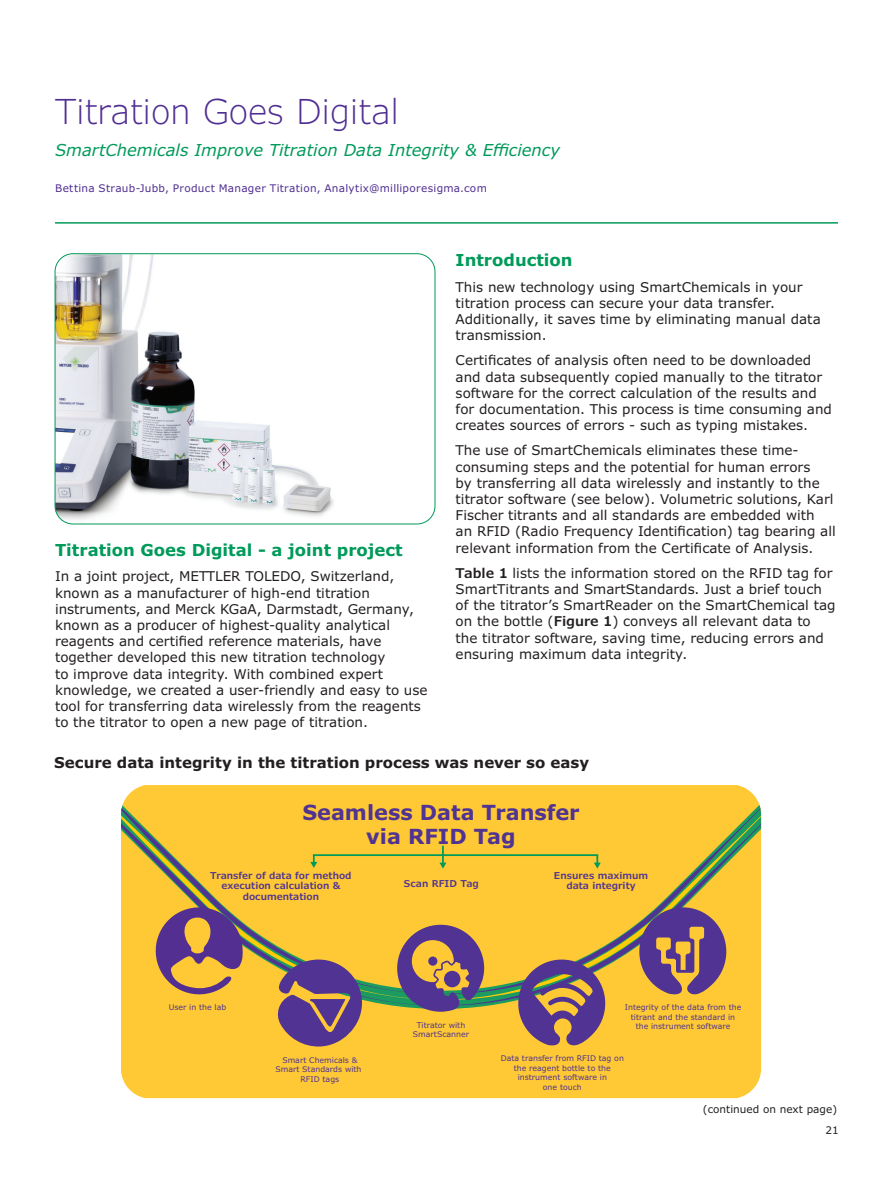
<style>
.page{position:relative;width:891px;height:1188px;background:#fff}
.page>*{position:absolute;margin:0;border:0;box-sizing:border-box;transform-origin:0 0}
.t1{font:300 34.5px "Verdana Pro";color:#502e92}
.t2{font:700 20.85px/23.5px "Verdana Pro";color:#503392;text-align:center}
.t3{font:italic 16.5px "Verdana Pro";color:#009a5a}
.t4{font:700 16.5px "Verdana Pro";color:#009a5a}
.t5{font:700 15px "Verdana Pro";color:#231f20}
.t6{font:13.5px/16.2px "Verdana Pro";color:#231f20}
.t7{font:10.5px "Verdana Pro";letter-spacing:.025em;color:#502e92}
.t8{font:10.5px "Verdana Pro";color:#231f20}
.t9{font:600 9.6px/10.5px "Verdana Pro";color:#503392;text-align:center}
.t10{font:7.8px/9.6px "Verdana Pro";color:#503392;text-align:center}
.s1{font-weight:600}
</style>
<div class="page">
<hr style="left:55px;top:222px;width:783px;height:2px;background:#009a5a">
<img style="left:55px;top:254px;width:279px;height:269px">
<div style="left:55px;top:253px;width:380px;height:271px;border:1px solid #009a5a;border-radius:18px"></div>
<div style="left:121px;top:1009px;width:640px;height:89px;background:#fec934"></div>
<svg style="left:121px;top:785px;width:640px;height:221px;background:#f2c437"></svg>
<svg style="left:275px;top:960px;width:88px;height:87px;background:#846373"></svg>
<svg style="left:514px;top:955px;width:95px;height:91px;background:#977667"></svg>
<svg style="left:635px;top:903px;width:96px;height:92px;background:#967269"></svg>
<svg style="left:151px;top:903px;width:92px;height:96px;background:#ad825e"></svg>
<svg style="left:397px;top:925px;width:87px;height:87px;background:#8c736a"></svg>
<div style="left:444px;top:971px;width:16px;height:16px;background:#503392;border-radius:50%"></div>
<hr style="left:313px;top:854px;width:285px;height:2px;background:#009a5a">
<svg style="left:310px;top:855px;width:7px;height:13px"></svg>
<svg style="left:439px;top:846px;width:7px;height:23px"></svg>
<svg style="left:594px;top:856px;width:7px;height:13px"></svg>
<h1 class="t1" style="left:55px;top:90px;width:346px">Titration Goes Digital</h1>
<p class="t3" style="left:55px;top:139px;width:507px">SmartChemicals Improve Titration Data Integrity &amp; Efficiency</p>
<p class="t7" style="left:55px;top:181px;width:433px">Bettina Straub-Jubb, Product Manager Titration, Analytix@milliporesigma.com</p>
<p class="t4" style="left:55px;top:539px;width:349px">Titration Goes Digital - a joint project</p>
<p class="t6" style="left:55px;top:569px;width:374px">In a joint project, METTLER TOLEDO, Switzerland, known as a manufacturer of high-end titration instruments, and Merck KGaA, Darmstadt, Germany, known as a producer of highest-quality analytical reagents and certified reference materials, have together developed this new titration technology<br>to improve data integrity. With combined expert knowledge, we created a user-friendly and easy to use tool for transferring data wirelessly from the reagents to the titrator to open a new page of titration.</p>
<p class="t4" style="left:456px;top:250px;width:119px">Introduction</p>
<p class="t6" style="left:456px;top:279px;width:367px">This new technology using SmartChemicals in your titration process can secure your data transfer.<br>Additionally, it saves time by eliminating manual data transmission.</p>
<p class="t6" style="left:456px;top:353px;width:378px">Certificates of analysis often need to be downloaded and data subsequently copied manually to the titrator software for the correct calculation of the results and for documentation. This process is time consuming and creates sources of errors - such as typing mistakes.</p>
<p class="t6" style="left:456px;top:443px;width:382px">The use of SmartChemicals eliminates these time&shy;consuming steps and the potential for human errors<br>by transferring all data wirelessly and instantly to the titrator software (see below). Volumetric solutions, Karl Fischer titrants and all standards are embedded with<br>an RFID (Radio Frequency Identification) tag bearing all relevant information from the Certificate of Analysis.</p>
<p class="t6" style="left:456px;top:565px;width:381px"><span class="s1">Table 1</span> lists the information stored on the RFID tag for SmartTitrants and SmartStandards. Just a brief touch of the titrator’s SmartReader on the SmartChemical tag on the bottle (<span class="s1">Figure 1</span>) conveys all relevant data to the titrator software, saving time, reducing errors and ensuring maximum data integrity.</p>
<p class="t5" style="left:54px;top:753px;width:536px">Secure data integrity in the titration process was never so easy</p>
<h2 class="t2" style="left:302px;top:801px;width:279px">Seamless Data Transfer via RFID Tag</h2>
<p class="t9" style="left:210px;top:870px;width:143px">Transfer of data for method execution calculation &amp; documentation</p>
<p class="t9" style="left:554px;top:870px;width:96px">Ensures maximum</p>
<p class="t9" style="left:404px;top:879px;width:76px">Scan RFID Tag</p>
<p class="t9" style="left:566px;top:881px;width:71px">data integrity</p>
<p class="t10" style="left:169px;top:1003px;width:59px">User in the lab</p>
<p class="t10" style="left:275px;top:1055px;width:88px">Smart Chemicals &amp;<br>Smart Standards with<br>RFID tags</p>
<p class="t10" style="left:413px;top:1020px;width:58px">Titrator with<br>SmartScanner</p>
<p class="t10" style="left:625px;top:1003px;width:118px">Integrity of the data from the titrant and the standard in the instrument software</p>
<p class="t10" style="left:501px;top:1054px;width:125px">Data transfer from RFID tag on the reagent bottle to the instrument software in<br>one touch</p>
<p class="t8" style="left:703px;top:1103px;width:136px">(continued on next page)</p>
<p class="t8" style="left:825px;top:1123px;width:15px">21</p>
</div>
